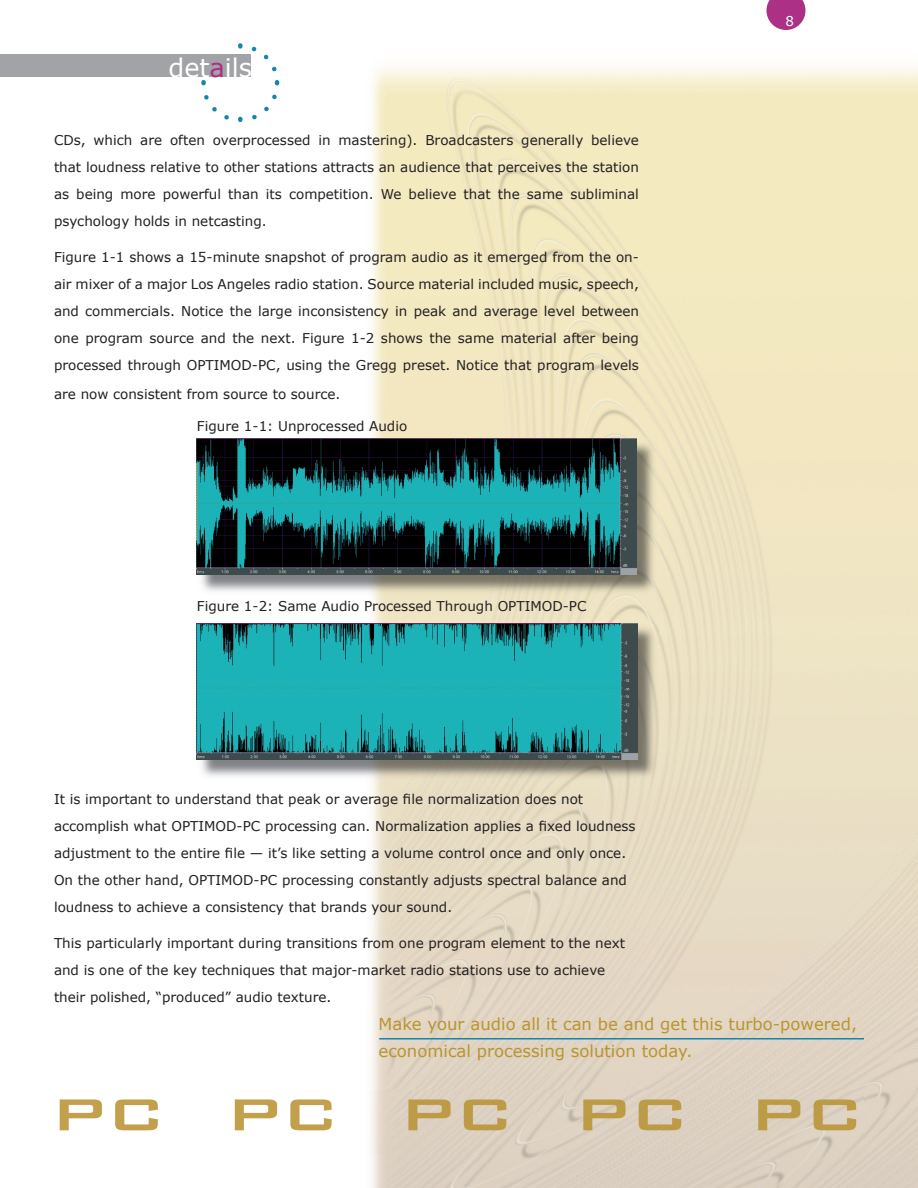
<style>
.page{position:relative;width:918px;height:1188px;background:#fff}
.page>*{position:absolute;margin:0;border:0;box-sizing:border-box;transform-origin:0 0}
.t1{font:25.5px "Verdana";color:#fff}
.t2{font:16.5px/27px "Verdana";color:#b99430}
.t3{font:13.5px/27px "Verdana";color:#231f20;text-align:justify}
.t4{font:13.5px "Verdana";color:#fff}
.s1{color:#ab3086}
</style>
<div class="page">
<img style="left:324px;top:67px;width:594px;height:1121px">
<svg style="left:766px;top:0;width:40px;height:30px"></svg>
<img style="left:59px;top:1090px;width:805px;height:65px">
<img style="left:201px;top:440px;width:456px;height:155px">
<img style="left:197px;top:439px;width:440px;height:136px">
<img style="left:198px;top:624px;width:460px;height:156px">
<img style="left:197px;top:623px;width:440px;height:136px">
<svg style="left:204px;top:95px;width:37px;height:28px"></svg>
<svg style="left:252px;top:81px;width:28px;height:39px"></svg>
<svg style="left:240px;top:43px;width:37px;height:29px"></svg>
<div style="left:0;top:54px;width:251px;height:23px;background:#a1a3a6"></div>
<hr style="left:379px;top:1038px;width:485px;height:2px;background:#1585a9">
<h1 class="t1" style="left:169px;top:52px;width:85px">det<span class="s1">a</span>ils</h1>
<p class="t3" style="left:54px;top:126px;width:586px">CDs, which are often overprocessed in mastering). Broadcasters generally believe that loudness relative to other stations attracts an audience that perceives the station as being more powerful than its competition. We believe that the same subliminal psychology holds in netcasting.</p>
<p class="t3" style="left:54px;top:243px;width:587px">Figure 1-1 shows a 15-minute snapshot of program audio as it emerged from the on&shy;air mixer of a major Los Angeles radio station. Source material included music, speech, and commercials. Notice the large inconsistency in peak and average level between one program source and the next. Figure 1-2 shows the same material after being processed through OPTIMOD-PC, using the Gregg preset. Notice that program levels</p>
<p class="t3" style="left:54px;top:380px;width:288px">are now consistent from source to source.</p>
<p class="t3" style="left:197px;top:412px;width:212px">Figure 1-1: Unprocessed Audio</p>
<p class="t3" style="left:197px;top:592px;width:391px">Figure 1-2: Same Audio Processed Through OPTIMOD-PC</p>
<p class="t3" style="left:54px;top:785px;width:583px;text-align:left">It is important to understand that peak or average file normalization does not accomplish what OPTIMOD-PC processing can. Normalization applies a fixed loudness adjustment to the entire file — it’s like setting a volume control once and only once.<br>On the other hand, OPTIMOD-PC processing constantly adjusts spectral balance and loudness to achieve a consistency that brands your sound.</p>
<p class="t3" style="left:54px;top:929px;width:573px;text-align:left">This particularly important during transitions from one program element to the next and is one of the key techniques that major-market radio stations use to achieve their polished, “produced” audio texture.</p>
<p class="t4" style="left:786px;top:12px;width:10px">8</p>
<p class="t2" style="left:379px;top:1010px;width:480px">Make your audio all it can be and get this turbo-powered, economical processing solution today.</p>
</div>
